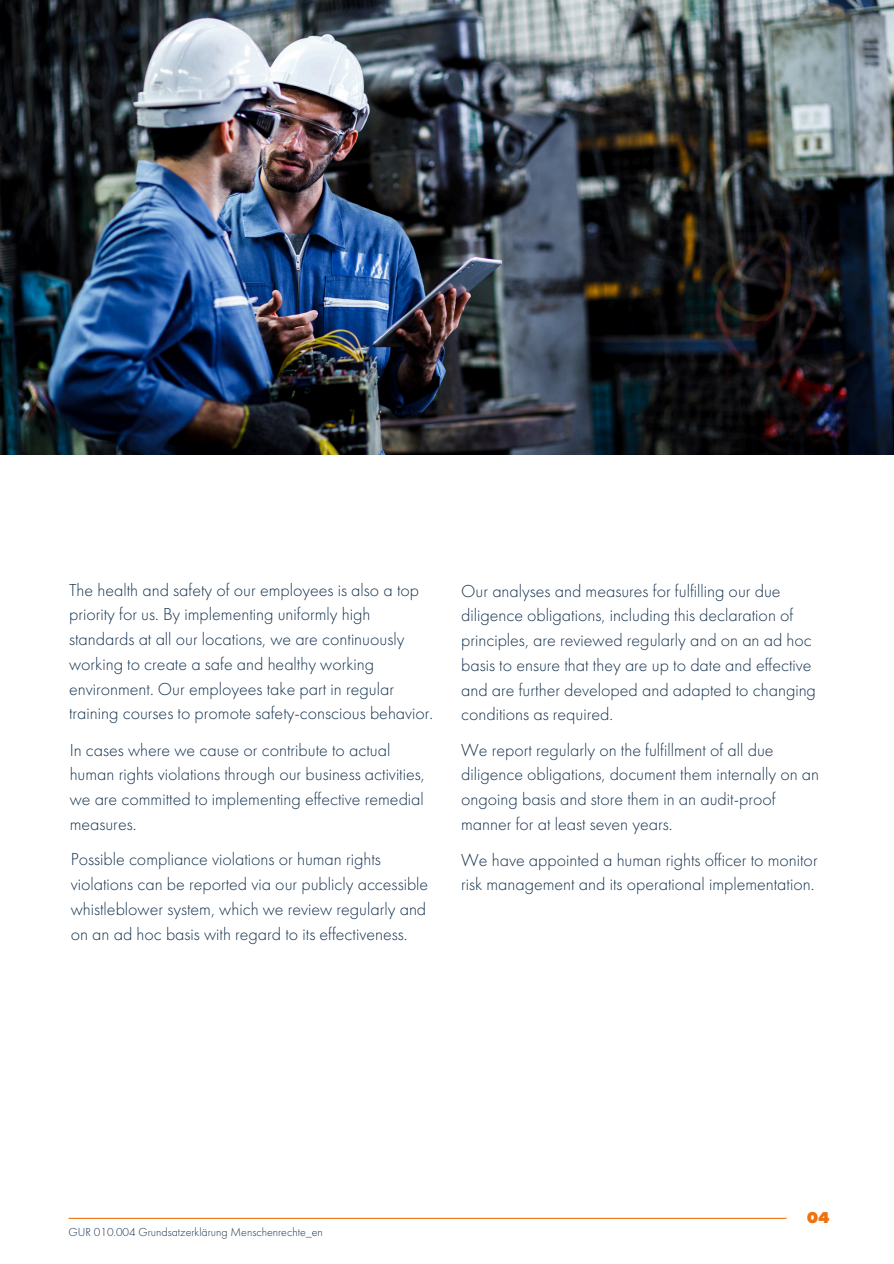
<style>
.page{position:relative;width:894px;height:1264px;background:#fff}
.page>*{position:absolute;margin:0;border:0;box-sizing:border-box;transform-origin:0 0}
.t1{font:300 18px/24.8px "Futura PT";color:#14324d}
.t2{font:800 16.35px "Futura PT";color:#ee720e}
.t3{font:300 12px "Futura PT";color:#14324d}
</style>
<div class="page">
<hr style="left:69px;top:1217px;width:717px;height:1px;background:#ee720e">
<img style="left:0;top:0;width:893px;height:454px">
<p class="t1" style="left:69px;top:577px;width:365px">The health and safety of our employees is also a top priority for us. By implementing uniformly high standards at all our locations, we are continuously working to create a safe and healthy working environment. Our employees take part in regular training courses to promote safety-conscious behavior.</p>
<p class="t1" style="left:70px;top:737px;width:356px">In cases where we cause or contribute to actual human rights violations through our business activities, we are committed to implementing effective remedial measures.</p>
<p class="t1" style="left:71px;top:846px;width:359px">Possible compliance violations or human rights violations can be reported via our publicly accessible whistleblower system, which we review regularly and on an ad hoc basis with regard to its effectiveness.</p>
<p class="t1" style="left:461px;top:578px;width:356px">Our analyses and measures for fulfilling our due diligence obligations, including this declaration of principles, are reviewed regularly and on an ad hoc basis to ensure that they are up to date and effective and are further developed and adapted to changing conditions as required.</p>
<p class="t1" style="left:461px;top:737px;width:359px">We report regularly on the fulfillment of all due diligence obligations, document them internally on an ongoing basis and store them in an audit-proof manner for at least seven years.</p>
<p class="t1" style="left:461px;top:847px;width:358px">We have appointed a human rights officer to monitor risk management and its operational implementation.</p>
<p class="t3" style="left:69px;top:1224px;width:256px">GUR 010.004 Grundsatzerklärung Menschenrechte_en</p>
<h1 class="t2" style="left:806px;top:1206px;width:25px">04</h1>
</div>
